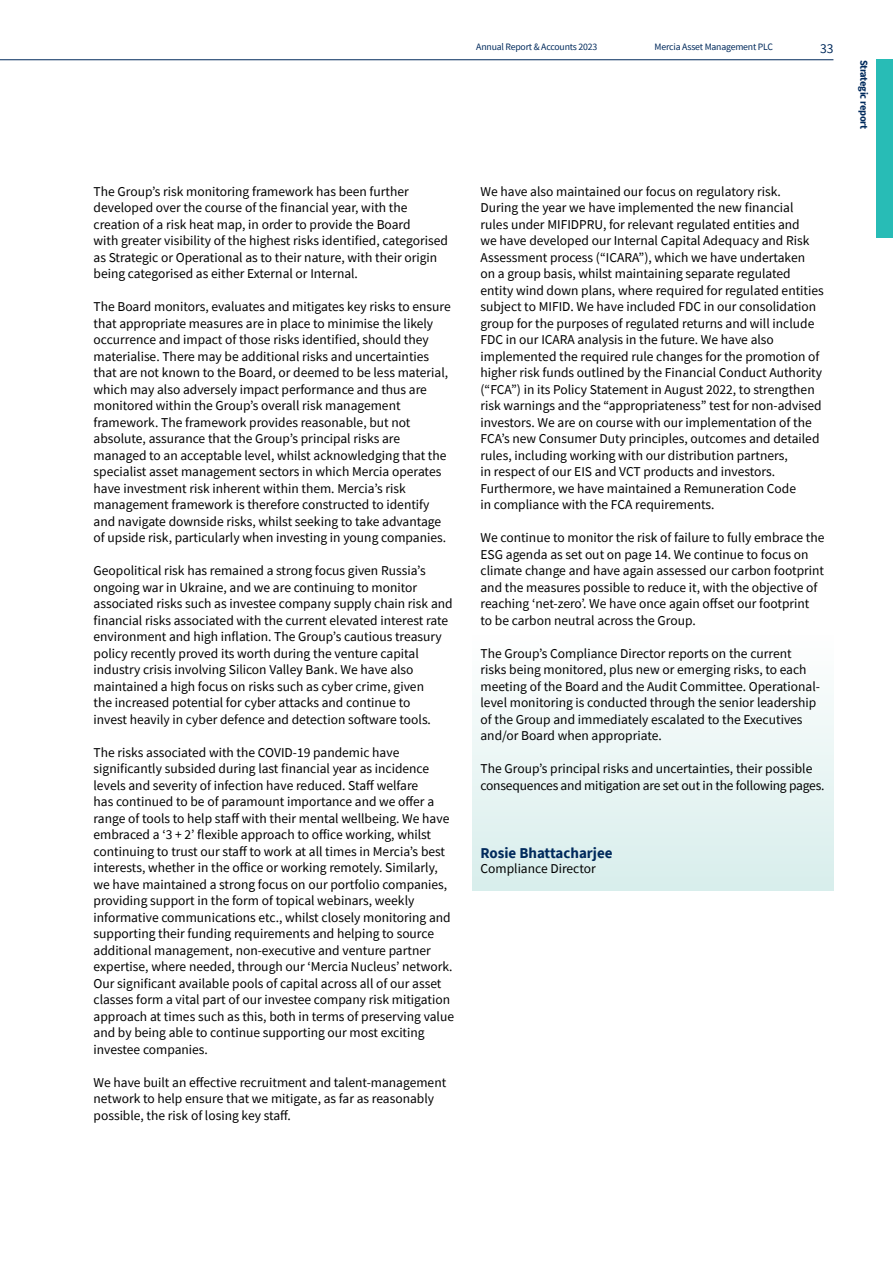
<style>
.page{position:relative;width:893px;height:1263px;background:#fff}
.page>*{position:absolute;margin:0;border:0;box-sizing:border-box;transform-origin:0 0}
.t1{font:700 15px "Source Sans Pro";color:#002a5c}
.t2{font:13.5px/16.5px "Source Sans Pro";color:#000}
.t3{font:13.5px "Source Sans Pro";color:#002a5c}
.t4{font:700 10.5px "Source Sans Pro";letter-spacing:-.02em;color:#002a5c}
.t5{font:9.75px "Source Sans Pro";letter-spacing:-.02em;color:#002a5c}
</style>
<div class="page">
<div style="left:472px;top:635px;width:361px;height:255px;background:linear-gradient(to bottom,#fefefe,#d8eeec)"></div>
<hr style="left:0;top:59px;width:833px;height:1px;background:#002a5c">
<div style="left:876px;top:60px;width:17px;height:178px;background:#28bcb6"></div>
<p class="t5" style="left:476px;top:41px;width:122px">Annual Report &amp; Accounts 2023</p>
<p class="t5" style="left:655px;top:41px;width:120px">Mercia Asset Management PLC</p>
<p class="t3" style="left:820px;top:39px;width:15px">33</p>
<p class="t2" style="left:94px;top:183px;width:356px">The Group’s risk monitoring framework has been further developed over the course of the financial year, with the creation of a risk heat map, in order to provide the Board<br>with greater visibility of the highest risks identified, categorised as Strategic or Operational as to their nature, with their origin being categorised as either External or Internal.</p>
<p class="t2" style="left:94px;top:299px;width:359px">The Board monitors, evaluates and mitigates key risks to ensure that appropriate measures are in place to minimise the likely occurrence and impact of those risks identified, should they materialise. There may be additional risks and uncertainties that are not known to the Board, or deemed to be less material, which may also adversely impact performance and thus are monitored within the Group’s overall risk management framework. The framework provides reasonable, but not absolute, assurance that the Group’s principal risks are managed to an acceptable level, whilst acknowledging that the specialist asset management sectors in which Mercia operates have investment risk inherent within them. Mercia’s risk management framework is therefore constructed to identify and navigate downside risks, whilst seeking to take advantage of upside risk, particularly when investing in young companies.</p>
<p class="t2" style="left:94px;top:563px;width:361px">Geopolitical risk has remained a strong focus given Russia’s ongoing war in Ukraine, and we are continuing to monitor associated risks such as investee company supply chain risk and financial risks associated with the current elevated interest rate environment and high inflation. The Group’s cautious treasury policy recently proved its worth during the venture capital industry crisis involving Silicon Valley Bank. We have also maintained a high focus on risks such as cyber crime, given<br>the increased potential for cyber attacks and continue to<br>invest heavily in cyber defence and detection software tools.</p>
<p class="t2" style="left:94px;top:744px;width:362px">The risks associated with the COVID-19 pandemic have significantly subsided during last financial year as incidence levels and severity of infection have reduced. Staff welfare<br>has continued to be of paramount importance and we offer a range of tools to help staff with their mental wellbeing. We have embraced a ‘3 + 2’ flexible approach to office working, whilst continuing to trust our staff to work at all times in Mercia’s best interests, whether in the office or working remotely. Similarly, we have maintained a strong focus on our portfolio companies, providing support in the form of topical webinars, weekly informative communications etc., whilst closely monitoring and supporting their funding requirements and helping to source additional management, non-executive and venture partner expertise, where needed, through our ‘Mercia Nucleus’ network.<br>Our significant available pools of capital across all of our asset classes form a vital part of our investee company risk mitigation approach at times such as this, both in terms of preserving value and by being able to continue supporting our most exciting investee companies.</p>
<p class="t2" style="left:94px;top:1074px;width:354px">We have built an effective recruitment and talent-management network to help ensure that we mitigate, as far as reasonably possible, the risk of losing key staff.</p>
<p class="t2" style="left:480px;top:183px;width:345px">We have also maintained our focus on regulatory risk.<br>During the year we have implemented the new financial rules under MIFIDPRU, for relevant regulated entities and<br>we have developed our Internal Capital Adequacy and Risk Assessment process (“ICARA”), which we have undertaken<br>on a group basis, whilst maintaining separate regulated entity wind down plans, where required for regulated entities subject to MIFID. We have included FDC in our consolidation group for the purposes of regulated returns and will include FDC in our ICARA analysis in the future. We have also implemented the required rule changes for the promotion of higher risk funds outlined by the Financial Conduct Authority (“FCA”) in its Policy Statement in August 2022, to strengthen risk warnings and the “appropriateness” test for non-advised investors. We are on course with our implementation of the FCA’s new Consumer Duty principles, outcomes and detailed rules, including working with our distribution partners,<br>in respect of our EIS and VCT products and investors.<br>Furthermore, we have maintained a Remuneration Code<br>in compliance with the FCA requirements.</p>
<p class="t2" style="left:480px;top:529px;width:346px">We continue to monitor the risk of failure to fully embrace the ESG agenda as set out on page 14. We continue to focus on climate change and have again assessed our carbon footprint and the measures possible to reduce it, with the objective of reaching ‘net-zero’. We have once again offset our footprint<br>to be carbon neutral across the Group.</p>
<p class="t2" style="left:480px;top:645px;width:341px">The Group’s Compliance Director reports on the current risks being monitored, plus new or emerging risks, to each meeting of the Board and the Audit Committee. Operational&shy;level monitoring is conducted through the senior leadership of the Group and immediately escalated to the Executives and/or Board when appropriate.</p>
<p class="t2" style="left:480px;top:760px;width:345px">The Group’s principal risks and uncertainties, their possible consequences and mitigation are set out in the following pages.</p>
<p class="t1" style="left:480px;top:843px;width:134px">Rosie Bhattacharjee</p>
<p class="t2" style="left:480px;top:860px;width:117px">Compliance Director</p>
<p class="t4" style="left:871px;top:60px;width:71px;rotate:90deg">Strategic report</p>
</div>
